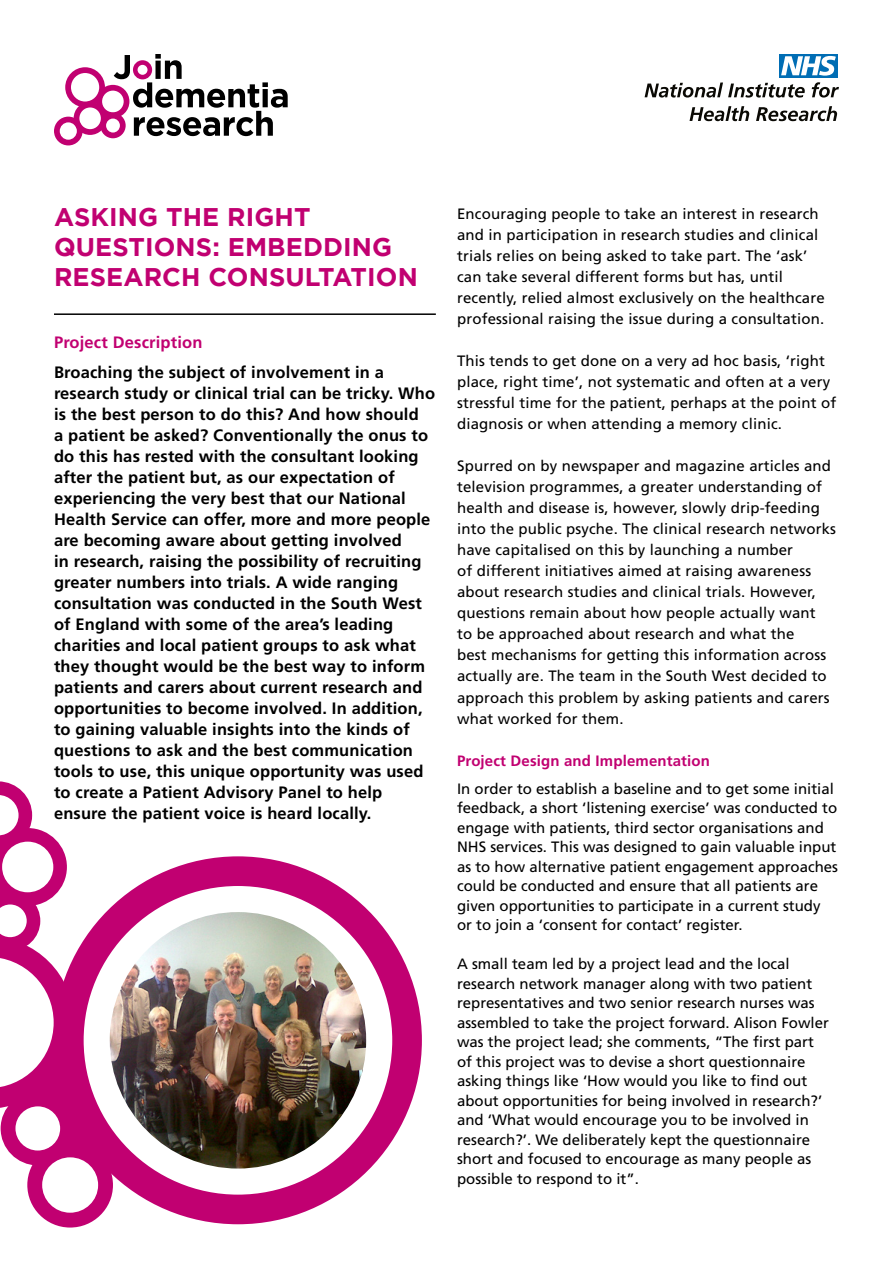
<style>
.page{position:relative;width:893px;height:1263px;background:#fff}
.page>*{position:absolute;margin:0;border:0;box-sizing:border-box;transform-origin:0 0}
.t1{font:700 25.5px/30px "Gotham";letter-spacing:.005em;color:#c10071}
.t2{font:700 16.5px/21px "Frutiger";letter-spacing:.01em;color:#000}
.t3{font:700 16.5px "Frutiger";letter-spacing:.01em;color:#c10071}
.t4{font:15px/21px "Frutiger";letter-spacing:.01em;color:#000}
.t5{font:700 15px "Frutiger";letter-spacing:.01em;color:#c10071}
</style>
<div class="page">
<svg style="left:54px;top:54px;width:234px;height:91px"></svg>
<svg style="left:645px;top:83px;width:160px;height:15px"></svg>
<svg style="left:812px;top:82px;width:27px;height:16px"></svg>
<svg style="left:689px;top:106px;width:60px;height:15px"></svg>
<svg style="left:756px;top:106px;width:81px;height:15px"></svg>
<div style="left:779px;top:54px;width:59px;height:24px;background:#006db4"></div>
<svg style="left:781px;top:56px;width:55px;height:20px"></svg>
<hr style="left:54px;top:313px;width:382px;height:2px;background:#000">
<svg style="left:0;top:781px;width:113px;height:447px"></svg>
<div style="left:54px;top:856px;width:368px;height:368px;border:30px solid #c10071;border-radius:50%"></div>
<img style="left:110px;top:912px;width:256px;height:256px;border-radius:128px">
<h1 class="t1" style="left:54px;top:202px;width:365px">ASKING THE RIGHT<br>QUESTIONS: EMBEDDING<br>RESEARCH CONSULTATION</h1>
<p class="t3" style="left:54px;top:333px;width:150px">Project Description</p>
<p class="t2" style="left:54px;top:361px;width:383px">Broaching the subject of involvement in a research study or clinical trial can be tricky. Who is the best person to do this? And how should<br>a patient be asked? Conventionally the onus to do this has rested with the consultant looking after the patient but, as our expectation of experiencing the very best that our National Health Service can offer, more and more people are becoming aware about getting involved<br>in research, raising the possibility of recruiting greater numbers into trials. A wide ranging consultation was conducted in the South West of England with some of the area’s leading charities and local patient groups to ask what they thought would be the best way to inform patients and carers about current research and opportunities to become involved. In addition, to gaining valuable insights into the kinds of questions to ask and the best communication tools to use, this unique opportunity was used to create a Patient Advisory Panel to help ensure the patient voice is heard locally.</p>
<p class="t4" style="left:457px;top:204px;width:369px">Encouraging people to take an interest in research and in participation in research studies and clinical trials relies on being asked to take part. The ‘ask’ can take several different forms but has, until recently, relied almost exclusively on the healthcare professional raising the issue during a consultation.</p>
<p class="t4" style="left:457px;top:351px;width:381px">This tends to get done on a very ad hoc basis, ‘right place, right time’, not systematic and often at a very stressful time for the patient, perhaps at the point of diagnosis or when attending a memory clinic.</p>
<p class="t4" style="left:457px;top:456px;width:380px">Spurred on by newspaper and magazine articles and television programmes, a greater understanding of health and disease is, however, slowly drip-feeding into the public psyche. The clinical research networks have capitalised on this by launching a number<br>of different initiatives aimed at raising awareness about research studies and clinical trials. However, questions remain about how people actually want<br>to be approached about research and what the<br>best mechanisms for getting this information across actually are. The team in the South West decided to approach this problem by asking patients and carers what worked for them.</p>
<p class="t5" style="left:457px;top:751px;width:254px">Project Design and Implementation</p>
<p class="t4" style="left:457px;top:778px;width:382px;line-height:19.5px">In order to establish a baseline and to get some initial feedback, a short ‘listening exercise’ was conducted to engage with patients, third sector organisations and NHS services. This was designed to gain valuable input as to how alternative patient engagement approaches could be conducted and ensure that all patients are given opportunities to participate in a current study or to join a ‘consent for contact’ register.</p>
<p class="t4" style="left:457px;top:954px;width:373px;line-height:19.5px">A small team led by a project lead and the local research network manager along with two patient representatives and two senior research nurses was assembled to take the project forward. Alison Fowler was the project lead; she comments, “The first part of this project was to devise a short questionnaire asking things like ‘How would you like to find out about opportunities for being involved in research?’ and ‘What would encourage you to be involved in research?’. We deliberately kept the questionnaire short and focused to encourage as many people as possible to respond to it”.</p>
</div>
